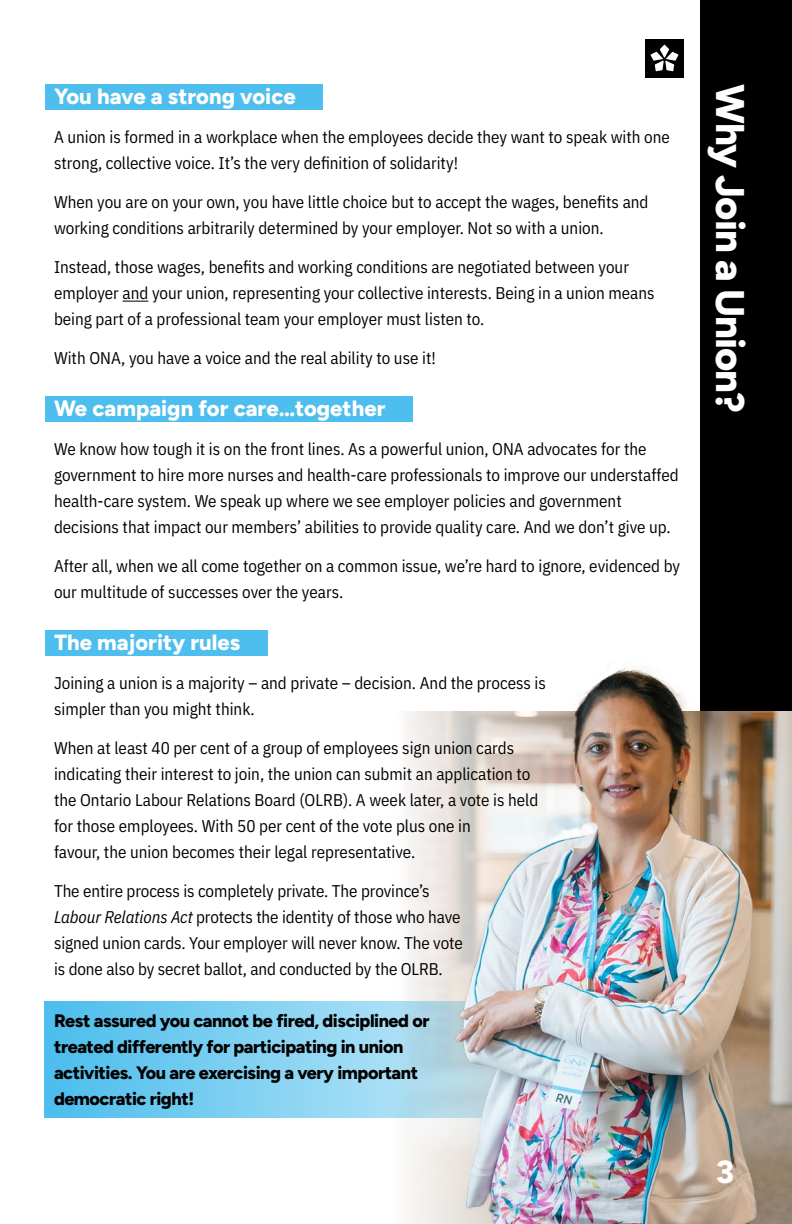
<style>
.page{position:relative;width:792px;height:1224px;background:#fff}
.page>*{position:absolute;margin:0;border:0;box-sizing:border-box;transform-origin:0 0}
.t1{font:800 40px "Figtree";letter-spacing:-.025em;color:#fff}
.t2{font:800 32px "Figtree";color:#fff}
.t3{font:800 22px "Figtree";color:#fff}
.t4{font:800 18px/26px "Figtree";letter-spacing:-.025em;color:#000}
.t5{font:17px/26px "IBM Plex Sans Cond";color:#000}
.s1{font-style:italic}
</style>
<div class="page">
<svg style="left:45px;top:1001px;width:346px;height:117px;background:#79cdf1"></svg>
<div style="left:701px;top:0;width:91px;height:1224px;background:#000"></div>
<div style="left:45px;top:84px;width:278px;height:26px;background:#4dbeed"></div>
<svg style="left:123px;top:301px;width:25px;height:1px"></svg>
<div style="left:45px;top:396px;width:367px;height:26px;background:#4dbeed"></div>
<div style="left:45px;top:630px;width:222px;height:26px;background:#4dbeed"></div>
<img style="left:391px;top:661px;width:401px;height:563px">
<svg style="left:645px;top:39px;width:39px;height:39px"></svg>
<p class="t3" style="left:54px;top:83px;width:243px">You have a strong voice</p>
<p class="t5" style="left:54px;top:123px;width:617px">A union is formed in a workplace when the employees decide they want to speak with one strong, collective voice. It’s the very definition of solidarity!</p>
<p class="t5" style="left:54px;top:188px;width:596px">When you are on your own, you have little choice but to accept the wages, benefits and working conditions arbitrarily determined by your employer. Not so with a union.</p>
<p class="t5" style="left:54px;top:253px;width:602px">Instead, those wages, benefits and working conditions are negotiated between your employer and your union, representing your collective interests. Being in a union means being part of a professional team your employer must listen to.</p>
<p class="t5" style="left:54px;top:343px;width:383px">With ONA, you have a voice and the real ability to use it!</p>
<p class="t3" style="left:54px;top:395px;width:333px">We campaign for care…together</p>
<p class="t5" style="left:54px;top:435px;width:626px">We know how tough it is on the front lines. As a powerful union, ONA advocates for the government to hire more nurses and health-care professionals to improve our understaffed health-care system. We speak up where we see employer policies and government decisions that impact our members’ abilities to provide quality care. And we don’t give up.</p>
<p class="t5" style="left:54px;top:551px;width:628px">After all, when we all come together on a common issue, we’re hard to ignore, evidenced by our multitude of successes over the years.</p>
<p class="t3" style="left:54px;top:629px;width:188px">The majority rules</p>
<p class="t5" style="left:54px;top:669px;width:493px">Joining a union is a majority – and private – decision. And the process is simpler than you might think.</p>
<p class="t5" style="left:54px;top:734px;width:486px">When at least 40 per cent of a group of employees sign union cards indicating their interest to join, the union can submit an application to the Ontario Labour Relations Board (OLRB). A week later, a vote is held for those employees. With 50 per cent of the vote plus one in<br>favour, the union becomes their legal representative.</p>
<p class="t5" style="left:54px;top:876px;width:410px">The entire process is completely private. The province’s <span class="s1">Labour Relations Act</span> protects the identity of those who have signed union cards. Your employer will never know. The vote is done also by secret ballot, and conducted by the OLRB.</p>
<p class="t4" style="left:54px;top:1007px;width:377px">Rest assured you cannot be fired, disciplined or treated differently for participating in union activities. You are exercising a very important democratic right!</p>
<h1 class="t1" style="left:755px;top:84px;width:330px;rotate:90deg">Why Join a Union?</h1>
<h2 class="t2" style="left:716px;top:1152px;width:19px">3</h2>
</div>
